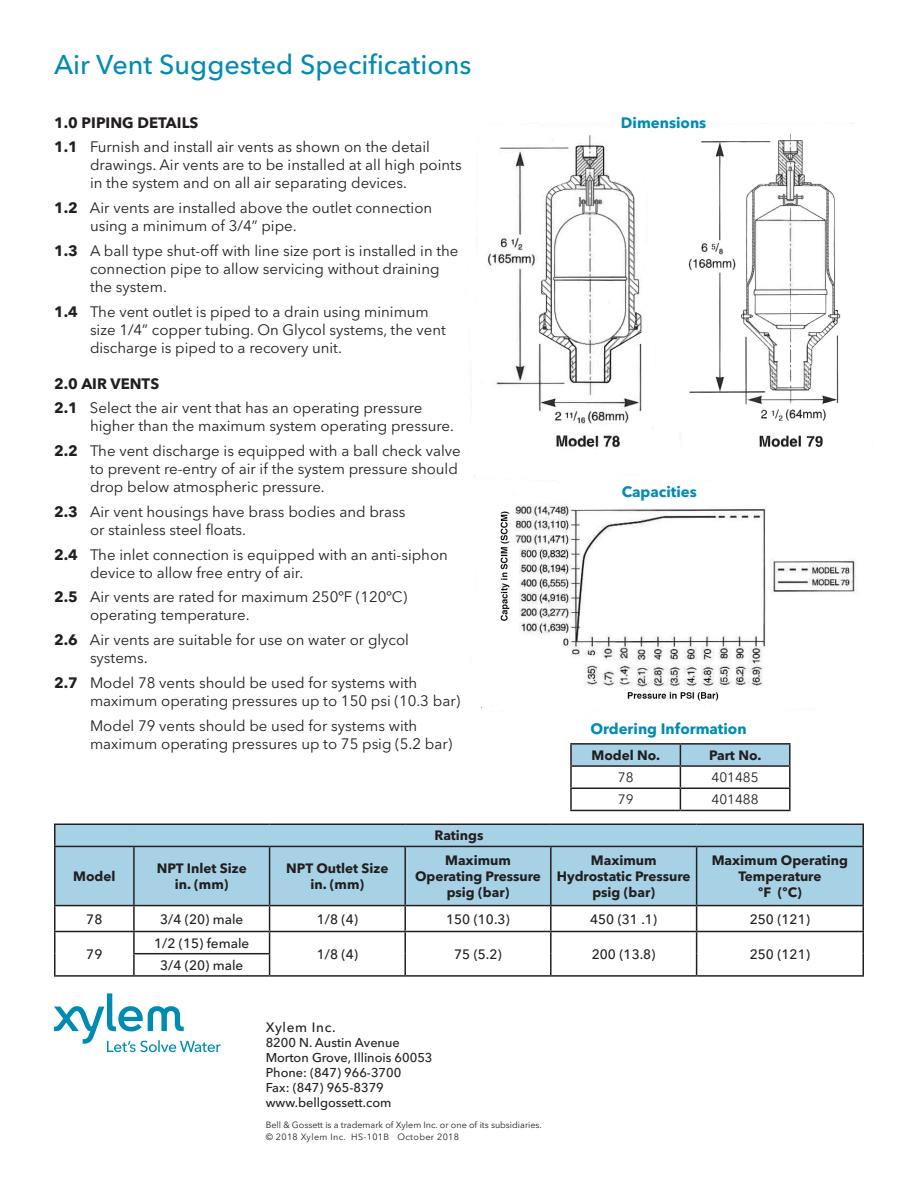
<style>
.page{position:relative;width:918px;height:1188px;background:#fff}
.page>*{position:absolute;margin:0;border:0;box-sizing:border-box;transform-origin:0 0}
.t1{font:500 27px "Avenir Next LT Pro";color:#008bb3}
.t2{font:15px/18px "Avenir Next LT Pro";color:#231f20}
.t3{font:700 15px "Avenir Next LT Pro";color:#008bb3}
.t4{font:700 15px "Avenir Next LT Pro";color:#231f20}
.t5{font:700 13.5px/16.2px "Avenir Next LT Pro";color:#231f20;text-align:center}
.t6{font:500 13.5px "Avenir Next LT Pro";color:#231f20}
.t7{font:13.5px "Avenir Next LT Pro";color:#231f20}
.t8{font:500 13.5px "Avenir Next LT Pro";letter-spacing:.05em;color:#231f20}
.t9{font:500 12.75px/15px "Avenir Next LT Pro";color:#231f20}
.t10{font:9px/12px "Avenir Next LT Pro";color:#231f20}
.s1{font-weight:700}
</style>
<div class="page">
<img style="left:474px;top:123px;width:383px;height:586px">
<div style="left:56px;top:825px;width:806px;height:80px;background:#a7d2e5"></div>
<hr style="left:54px;top:824px;width:80px;height:1px;background:#231f20">
<hr style="left:54px;top:825px;width:2px;height:21px;background:#231f20">
<hr style="left:134px;top:824px;width:136px;height:1px;background:#231f20">
<hr style="left:270px;top:824px;width:135px;height:1px;background:#231f20">
<hr style="left:405px;top:824px;width:146px;height:1px;background:#231f20">
<hr style="left:551px;top:824px;width:146px;height:1px;background:#231f20">
<hr style="left:697px;top:824px;width:167px;height:1px;background:#231f20">
<hr style="left:862px;top:825px;width:2px;height:21px;background:#231f20">
<hr style="left:54px;top:846px;width:80px;height:1px;background:#231f20">
<hr style="left:54px;top:847px;width:2px;height:58px;background:#231f20">
<hr style="left:134px;top:846px;width:136px;height:1px;background:#231f20">
<hr style="left:133px;top:847px;width:2px;height:58px;background:#231f20">
<hr style="left:270px;top:846px;width:135px;height:1px;background:#231f20">
<hr style="left:269px;top:847px;width:1px;height:58px;background:#231f20">
<hr style="left:405px;top:846px;width:146px;height:1px;background:#231f20">
<hr style="left:404px;top:847px;width:2px;height:58px;background:#231f20">
<hr style="left:551px;top:846px;width:146px;height:1px;background:#231f20">
<hr style="left:550px;top:847px;width:2px;height:58px;background:#231f20">
<hr style="left:697px;top:846px;width:167px;height:1px;background:#231f20">
<hr style="left:696px;top:847px;width:1px;height:58px;background:#231f20">
<hr style="left:862px;top:847px;width:2px;height:58px;background:#231f20">
<hr style="left:54px;top:905px;width:80px;height:1px;background:#231f20">
<hr style="left:54px;top:906px;width:2px;height:25px;background:#231f20">
<hr style="left:134px;top:905px;width:136px;height:1px;background:#231f20">
<hr style="left:133px;top:906px;width:2px;height:25px;background:#231f20">
<hr style="left:270px;top:905px;width:135px;height:1px;background:#231f20">
<hr style="left:405px;top:905px;width:146px;height:1px;background:#231f20">
<hr style="left:404px;top:906px;width:2px;height:25px;background:#231f20">
<hr style="left:551px;top:905px;width:146px;height:1px;background:#231f20">
<hr style="left:550px;top:906px;width:2px;height:25px;background:#231f20">
<hr style="left:697px;top:905px;width:167px;height:1px;background:#231f20">
<hr style="left:862px;top:906px;width:2px;height:25px;background:#231f20">
<hr style="left:54px;top:931px;width:80px;height:1px;background:#231f20">
<hr style="left:54px;top:932px;width:2px;height:22px;background:#231f20">
<hr style="left:134px;top:931px;width:136px;height:1px;background:#231f20">
<hr style="left:133px;top:932px;width:2px;height:21px;background:#231f20">
<hr style="left:270px;top:931px;width:135px;height:1px;background:#231f20">
<hr style="left:405px;top:931px;width:146px;height:1px;background:#231f20">
<hr style="left:404px;top:932px;width:2px;height:22px;background:#231f20">
<hr style="left:551px;top:931px;width:146px;height:1px;background:#231f20">
<hr style="left:550px;top:932px;width:2px;height:22px;background:#231f20">
<hr style="left:697px;top:931px;width:167px;height:1px;background:#231f20">
<hr style="left:862px;top:932px;width:2px;height:22px;background:#231f20">
<hr style="left:54px;top:954px;width:2px;height:21px;background:#231f20">
<hr style="left:133px;top:953px;width:137px;height:1px;background:#231f20">
<hr style="left:133px;top:954px;width:2px;height:21px;background:#231f20">
<svg style="left:269px;top:906px;width:1px;height:69px"></svg>
<hr style="left:404px;top:954px;width:2px;height:21px;background:#231f20">
<hr style="left:550px;top:954px;width:2px;height:21px;background:#231f20">
<svg style="left:696px;top:906px;width:1px;height:69px"></svg>
<hr style="left:862px;top:954px;width:2px;height:21px;background:#231f20">
<hr style="left:54px;top:975px;width:80px;height:2px;background:#231f20">
<hr style="left:134px;top:975px;width:136px;height:2px;background:#231f20">
<hr style="left:270px;top:975px;width:135px;height:2px;background:#231f20">
<hr style="left:405px;top:975px;width:146px;height:2px;background:#231f20">
<hr style="left:551px;top:975px;width:146px;height:2px;background:#231f20">
<hr style="left:697px;top:975px;width:167px;height:2px;background:#231f20">
<hr style="left:570px;top:743px;width:110px;height:2px;background:#231f20">
<hr style="left:570px;top:745px;width:2px;height:20px;background:#231f20">
<hr style="left:680px;top:743px;width:111px;height:2px;background:#231f20">
<hr style="left:789px;top:745px;width:2px;height:20px;background:#231f20">
<hr style="left:570px;top:765px;width:110px;height:2px;background:#231f20">
<hr style="left:570px;top:767px;width:2px;height:21px;background:#231f20">
<hr style="left:680px;top:765px;width:111px;height:2px;background:#231f20">
<hr style="left:789px;top:767px;width:2px;height:21px;background:#231f20">
<hr style="left:570px;top:788px;width:110px;height:1px;background:#231f20">
<hr style="left:570px;top:789px;width:2px;height:21px;background:#231f20">
<hr style="left:680px;top:788px;width:111px;height:1px;background:#231f20">
<svg style="left:571px;top:744px;width:219px;height:66px"></svg>
<hr style="left:789px;top:789px;width:2px;height:21px;background:#231f20">
<hr style="left:570px;top:810px;width:110px;height:1px;background:#231f20">
<hr style="left:680px;top:810px;width:111px;height:1px;background:#231f20">
<svg style="left:54px;top:993px;width:167px;height:59px"></svg>
<p class="t1" style="left:54px;top:49px;width:419px">Air Vent Suggested Specifications</p>
<p class="t4" style="left:54px;top:113px;width:146px">1.0 PIPING DETAILS</p>
<p class="t2" style="left:90px;top:138px;width:373px;text-indent:-36px"><span class="s1">1.1</span> Furnish and install air vents as shown on the detail drawings. Air vents are to be installed at all high points in the system and on all air separating devices.</p>
<p class="t2" style="left:90px;top:199px;width:344px;text-indent:-36px"><span class="s1">1.2</span> Air vents are installed above the outlet connection using a minimum of 3/4” pipe.</p>
<p class="t2" style="left:90px;top:242px;width:370px;text-indent:-36px"><span class="s1">1.3</span> A ball type shut-off with line size port is installed in the connection pipe to allow servicing without draining the system.</p>
<p class="t2" style="left:90px;top:302px;width:357px;text-indent:-36px"><span class="s1">1.4</span> The vent outlet is piped to a drain using minimum size 1/4” copper tubing. On Glycol systems, the vent discharge is piped to a recovery unit.</p>
<p class="t4" style="left:54px;top:374px;width:107px">2.0 AIR VENTS</p>
<p class="t2" style="left:90px;top:399px;width:365px;text-indent:-36px"><span class="s1">2.1</span> Select the air vent that has an operating pressure higher than the maximum system operating pressure.</p>
<p class="t2" style="left:90px;top:442px;width:372px;text-indent:-36px"><span class="s1">2.2</span> The vent discharge is equipped with a ball check valve to prevent re-entry of air if the system pressure should drop below atmospheric pressure.</p>
<p class="t2" style="left:90px;top:503px;width:317px;text-indent:-36px"><span class="s1">2.3</span> Air vent housings have brass bodies and brass or stainless steel floats.</p>
<p class="t2" style="left:90px;top:545px;width:359px;text-indent:-36px"><span class="s1">2.4</span> The inlet connection is equipped with an anti-siphon device to allow free entry of air.</p>
<p class="t2" style="left:90px;top:588px;width:319px;text-indent:-36px"><span class="s1">2.5</span> Air vents are rated for maximum 250ºF (120ºC) operating temperature.</p>
<p class="t2" style="left:90px;top:631px;width:321px;text-indent:-36px"><span class="s1">2.6</span> Air vents are suitable for use on water or glycol systems.</p>
<p class="t2" style="left:90px;top:674px;width:372px;text-indent:-36px"><span class="s1">2.7</span> Model 78 vents should be used for systems with maximum operating pressures up to 150 psi (10.3 bar)</p>
<p class="t2" style="left:90px;top:716px;width:364px">Model 79 vents should be used for systems with maximum operating pressures up to 75 psig (5.2 bar)</p>
<p class="t5" style="left:73px;top:868px;width:44px">Model</p>
<p class="t5" style="left:157px;top:860px;width:92px">NPT Inlet Size</p>
<p class="t5" style="left:175px;top:876px;width:55px">in. (mm)</p>
<p class="t5" style="left:435px;top:828px;width:50px">Ratings</p>
<p class="t5" style="left:286px;top:860px;width:104px">NPT Outlet Size in. (mm)</p>
<p class="t5" style="left:415px;top:852px;width:127px">Maximum<br>Operating Pressure</p>
<p class="t5" style="left:447px;top:884px;width:64px">psig (bar)</p>
<p class="t3" style="left:621px;top:114px;width:87px">Dimensions</p>
<p class="t3" style="left:622px;top:483px;width:77px">Capacities</p>
<p class="t3" style="left:590px;top:720px;width:158px">Ordering Information</p>
<p class="t5" style="left:591px;top:747px;width:70px">Model No.</p>
<p class="t5" style="left:709px;top:747px;width:54px">Part No.</p>
<p class="t7" style="left:618px;top:770px;width:17px">78</p>
<p class="t7" style="left:712px;top:770px;width:48px">401485</p>
<p class="t7" style="left:618px;top:792px;width:17px">79</p>
<p class="t7" style="left:712px;top:792px;width:48px">401488</p>
<p class="t5" style="left:557px;top:852px;width:135px">Maximum<br>Hydrostatic Pressure</p>
<p class="t5" style="left:592px;top:884px;width:64px">psig (bar)</p>
<p class="t5" style="left:712px;top:852px;width:138px">Maximum Operating<br>Temperature</p>
<p class="t5" style="left:758px;top:884px;width:45px">ºF (ºC)</p>
<p class="t6" style="left:86px;top:911px;width:18px">78</p>
<p class="t6" style="left:160px;top:911px;width:85px">3/4 (20) male</p>
<p class="t6" style="left:317px;top:911px;width:43px">1/8 (4)</p>
<p class="t6" style="left:446px;top:911px;width:65px">150 (10.3)</p>
<p class="t6" style="left:590px;top:911px;width:68px">450 (31 .1)</p>
<p class="t6" style="left:750px;top:911px;width:62px">250 (121)</p>
<p class="t6" style="left:86px;top:946px;width:18px">79</p>
<p class="t6" style="left:154px;top:935px;width:96px">1/2 (15) female</p>
<p class="t6" style="left:317px;top:946px;width:43px">1/8 (4)</p>
<p class="t6" style="left:454px;top:946px;width:49px">75 (5.2)</p>
<p class="t6" style="left:592px;top:946px;width:65px">200 (13.8)</p>
<p class="t6" style="left:750px;top:946px;width:62px">250 (121)</p>
<p class="t6" style="left:160px;top:957px;width:85px">3/4 (20) male</p>
<p class="t8" style="left:266px;top:1019px;width:71px">Xylem Inc.</p>
<p class="t9" style="left:266px;top:1035px;width:168px">8200 N. Austin Avenue<br>Morton Grove, Illinois 60053<br>Phone: (847) 966-3700<br>Fax: (847) 965-8379</p>
<p class="t9" style="left:266px;top:1095px;width:127px">www.bellgossett.com</p>
<p class="t10" style="left:266px;top:1119px;width:278px">Bell &amp; Gossett is a trademark of Xylem Inc. or one of its subsidiaries. © 2018 Xylem Inc. HS-101B October 2018</p>
</div>
